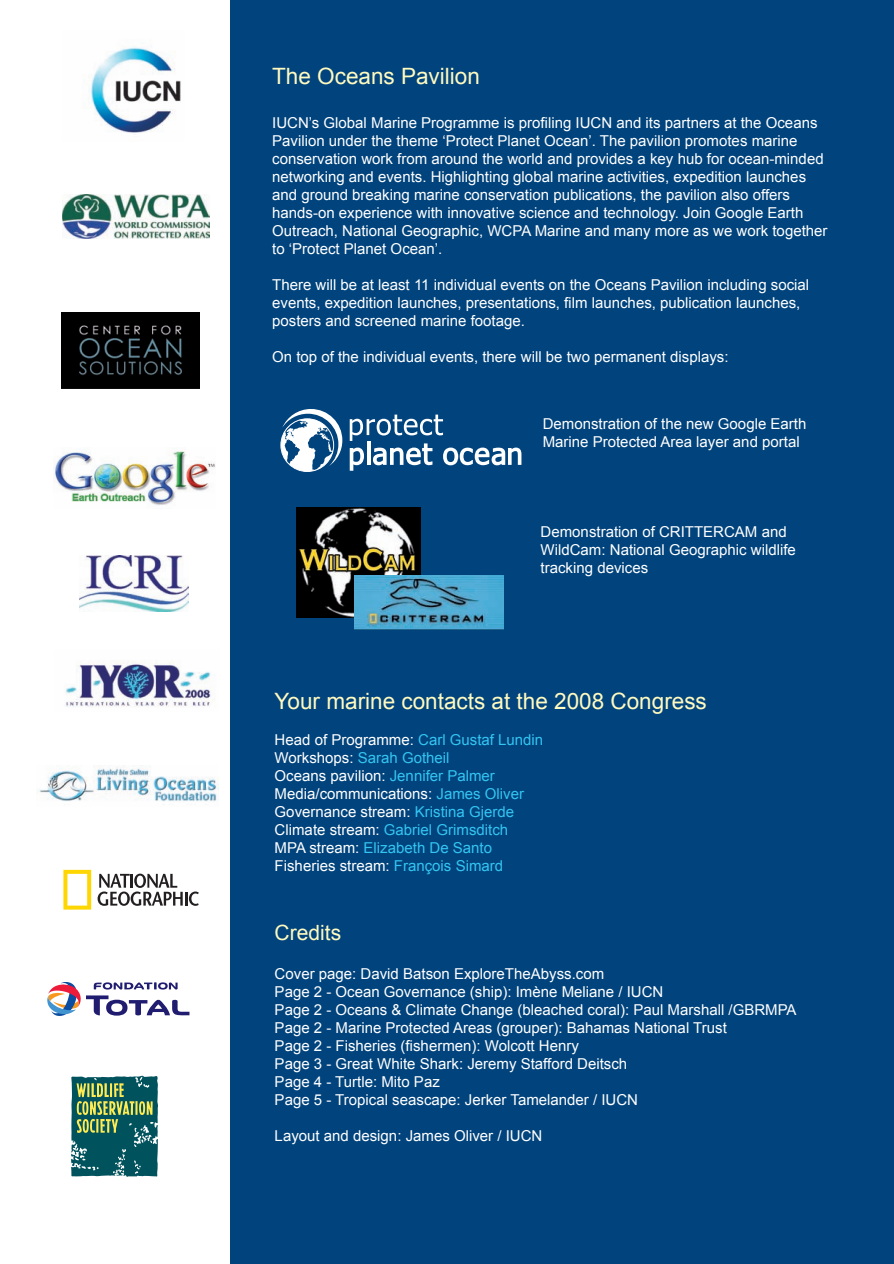
<style>
.page{position:relative;width:894px;height:1264px;background:#fff}
.page>*{position:absolute;margin:0;border:0;box-sizing:border-box;transform-origin:0 0}
.t1{font:22.5px "Arial";color:#fffac0}
.t2{font:21px "Arial";color:#fffac0}
.t3{font:15px/18px "Arial";color:#fff}
.s1{color:#33c5f3}
</style>
<div class="page">
<div style="left:230px;top:0;width:663px;height:1263px;background:#01437c"></div>
<img style="left:89px;top:46px;width:92px;height:87px">
<img style="left:63px;top:195px;width:147px;height:43px">
<img style="left:61px;top:312px;width:138px;height:76px">
<img style="left:53px;top:451px;width:162px;height:55px">
<img style="left:37px;top:765px;width:182px;height:37px">
<svg style="left:63px;top:869px;width:28px;height:40px"></svg>
<svg style="left:98px;top:873px;width:101px;height:32px"></svg>
<svg style="left:47px;top:982px;width:142px;height:33px"></svg>
<svg style="left:71px;top:1075px;width:87px;height:102px;background:#377569"></svg>
<svg style="left:349px;top:414px;width:172px;height:56px"></svg>
<svg style="left:280px;top:409px;width:62px;height:63px"></svg>
<img style="left:79px;top:555px;width:109px;height:56px">
<img style="left:66px;top:661px;width:149px;height:46px">
<img style="left:296px;top:507px;width:125px;height:110px">
<img style="left:355px;top:575px;width:148px;height:54px">
<p class="t1" style="left:272px;top:64px;width:209px">The Oceans Pavilion</p>
<p class="t3" style="left:272px;top:113px;width:556px">IUCN’s Global Marine Programme is profiling IUCN and its partners at the Oceans Pavilion under the theme ‘Protect Planet Ocean’. The pavilion promotes marine conservation work from around the world and provides a key hub for ocean-minded networking and events. Highlighting global marine activities, expedition launches and ground breaking marine conservation publications, the pavilion also offers hands-on experience with innovative science and technology. Join Google Earth Outreach, National Geographic, WCPA Marine and many more as we work together to ‘Protect Planet Ocean’.</p>
<p class="t3" style="left:272px;top:275px;width:538px">There will be at least 11 individual events on the Oceans Pavilion including social events, expedition launches, presentations, film launches, publication launches, posters and screened marine footage.</p>
<p class="t3" style="left:272px;top:347px;width:458px">On top of the individual events, there will be two permanent displays:</p>
<p class="t3" style="left:542px;top:414px;width:265px">Demonstration of the new Google Earth<br>Marine Protected Area layer and portal</p>
<p class="t3" style="left:540px;top:522px;width:257px">Demonstration of CRITTERCAM and<br>WildCam: National Geographic wildlife tracking devices</p>
<p class="t1" style="left:274px;top:688px;width:433px">Your marine contacts at the 2008 Congress</p>
<p class="t3" style="left:274px;top:730px;width:270px">Head of Programme: <span class="s1">Carl Gustaf Lundin </span>Workshops: <span class="s1">Sarah Gotheil<br></span>Oceans pavilion: <span class="s1">Jennifer Palmer </span>Media/communications: <span class="s1">James Oliver </span>Governance stream: <span class="s1">Kristina Gjerde </span>Climate stream: <span class="s1">Gabriel Grimsditch </span>MPA stream: <span class="s1">Elizabeth De Santo </span>Fisheries stream: <span class="s1">François Simard</span></p>
<p class="t2" style="left:274px;top:920px;width:68px">Credits</p>
<p class="t3" style="left:274px;top:964px;width:523px">Cover page: David Batson ExploreTheAbyss.com<br>Page 2 - Ocean Governance (ship): Imène Meliane / IUCN<br>Page 2 - Oceans &amp; Climate Change (bleached coral): Paul Marshall /GBRMPA Page 2 - Marine Protected Areas (grouper): Bahamas National Trust<br>Page 2 - Fisheries (fishermen): Wolcott Henry<br>Page 3 - Great White Shark: Jeremy Stafford Deitsch<br>Page 4 - Turtle: Mito Paz<br>Page 5 - Tropical seascape: Jerker Tamelander / IUCN</p>
<p class="t3" style="left:274px;top:1126px;width:269px">Layout and design: James Oliver / IUCN</p>
</div>
